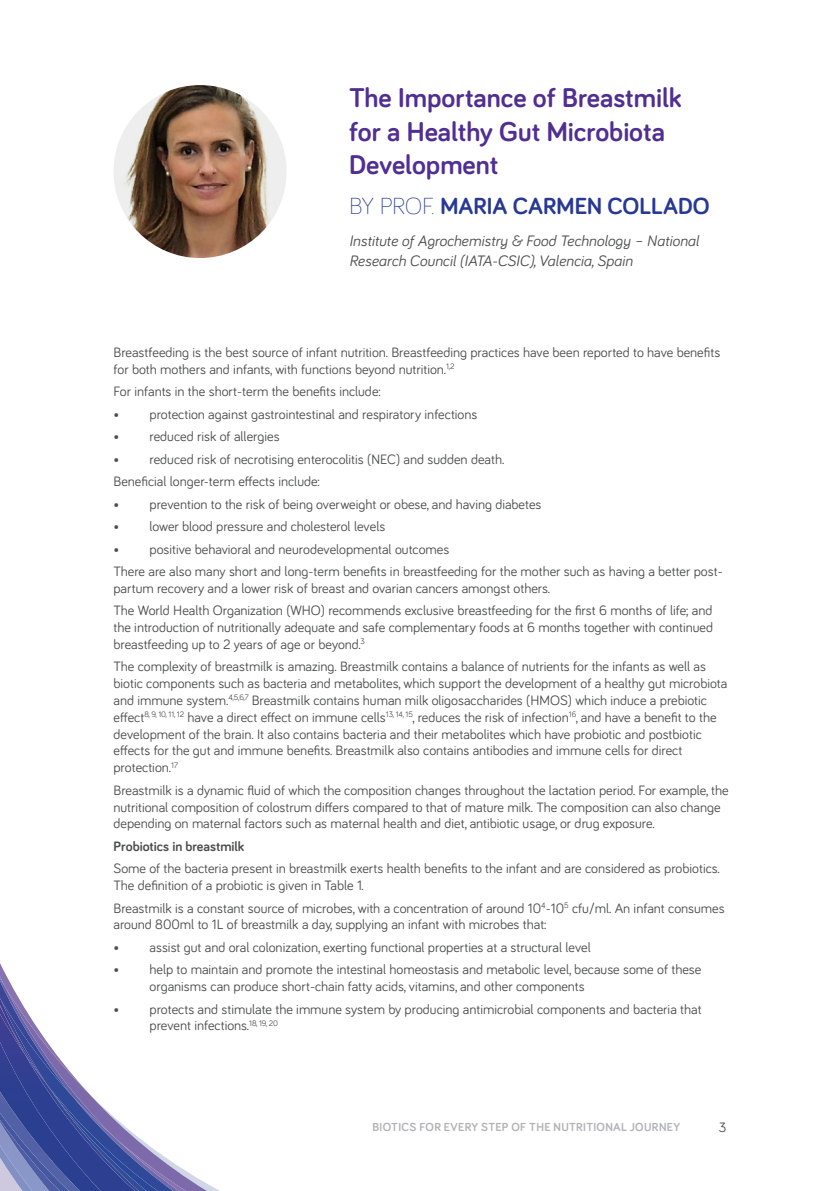
<style>
.page{position:relative;width:840px;height:1191px;background:#fff}
.page>*{position:absolute;margin:0;border:0;box-sizing:border-box;transform-origin:0 0}
.t1{font:700 28px/33.6px "Bariol";color:#502e92}
.t2{font:700 24px "Bariol";letter-spacing:-.005em;color:#273895}
.t3{font:italic 15.6px/20px "Bariol";color:#4b4c4d}
.t4{font:14px/16.8px "Bariol";color:#4b4c4d}
.t5{font:700 14px "Bariol";color:#4b4c4d}
.t6{font:700 12px "Bariol";letter-spacing:.03em;color:#b2b3b7}
.s1{font-weight:300}
</style>
<div class="page">
<svg style="left:0;top:976px;width:220px;height:215px"></svg>
<img style="left:1px;top:999px;width:172px;height:192px">
<img style="left:0;top:981px;width:73px;height:116px">
<img style="left:48px;top:1085px;width:110px;height:106px">
<img style="left:113px;top:85px;width:173px;height:173px;border-radius:86px">
<h1 class="t1" style="left:349px;top:80px;width:334px">The Importance of Breastmilk for a Healthy Gut Microbiota<br>Development</h1>
<h2 class="t2" style="left:349px;top:190px;width:362px"><span class="s1">BY PROF.</span> MARIA CARMEN COLLADO</h2>
<p class="t3" style="left:349px;top:230px;width:351px">Institute of Agrochemistry &amp; Food Technology – National<br>Research Council (IATA-CSIC), Valencia, Spain</p>
<p class="t4" style="left:113px;top:343px;width:608px">Breastfeeding is the best source of infant nutrition. Breastfeeding practices have been reported to have benefits for both mothers and infants, with functions beyond nutrition.<sup>1,2</sup></p>
<p class="t4" style="left:113px;top:382px;width:268px">For infants in the short-term the benefits include:</p>
<p class="t4" style="left:113px;top:405px;width:365px">• protection against gastrointestinal and respiratory infections</p>
<p class="t4" style="left:113px;top:427px;width:167px">• reduced risk of allergies</p>
<p class="t4" style="left:113px;top:447px;width:392px;line-height:22.4px">• reduced risk of necrotising enterocolitis (NEC) and sudden death.<br>Beneficial longer-term effects include:</p>
<p class="t4" style="left:113px;top:495px;width:429px">• prevention to the risk of being overweight or obese, and having diabetes</p>
<p class="t4" style="left:113px;top:517px;width:273px">• lower blood pressure and cholesterol levels</p>
<p class="t4" style="left:113px;top:537px;width:610px;line-height:22.4px">• positive behavioral and neurodevelopmental outcomes<br>There are also many short and long-term benefits in breastfeeding for the mother such as having a better post-</p>
<p class="t4" style="left:113px;top:576px;width:600px;line-height:22.4px">partum recovery and a lower risk of breast and ovarian cancers amongst others.<br>The World Health Organization (WHO) recommends exclusive breastfeeding for the first 6 months of life; and</p>
<p class="t4" style="left:113px;top:618px;width:600px">the introduction of nutritionally adequate and safe complementary foods at 6 months together with continued breastfeeding up to 2 years of age or beyond.<sup>3</sup></p>
<p class="t4" style="left:113px;top:657px;width:615px">The complexity of breastmilk is amazing. Breastmilk contains a balance of nutrients for the infants as well as biotic components such as bacteria and metabolites, which support the development of a healthy gut microbiota and immune system.<sup>4,5,6,7</sup> Breastmilk contains human milk oligosaccharides (HMOS) which induce a prebiotic effect<sup>8,</sup> <sup>9,</sup> <sup>10,</sup> <sup>11,</sup> <sup>12</sup> have a direct effect on immune cells<sup>13,</sup> <sup>14,</sup> <sup>15</sup>, reduces the risk of infection<sup>16</sup>, and have a benefit to the development of the brain. It also contains bacteria and their metabolites which have probiotic and postbiotic effects for the gut and immune benefits. Breastmilk also contains antibodies and immune cells for direct protection.<sup>17</sup></p>
<p class="t4" style="left:113px;top:781px;width:616px">Breastmilk is a dynamic fluid of which the composition changes throughout the lactation period. For example, the nutritional composition of colostrum differs compared to that of mature milk. The composition can also change depending on maternal factors such as maternal health and diet, antibiotic usage, or drug exposure.</p>
<p class="t5" style="left:113px;top:836px;width:132px">Probiotics in breastmilk</p>
<p class="t4" style="left:113px;top:859px;width:607px">Some of the bacteria present in breastmilk exerts health benefits to the infant and are considered as probiotics.<br>The definition of a probiotic is given in Table 1.</p>
<p class="t4" style="left:113px;top:898px;width:612px">Breastmilk is a constant source of microbes, with a concentration of around 10<sup>4</sup>-10<sup>5</sup> cfu/ml. An infant consumes around 800ml to 1L of breastmilk a day, supplying an infant with microbes that:</p>
<p class="t4" style="left:113px;top:938px;width:478px">• assist gut and oral colonization, exerting functional properties at a structural level</p>
<p class="t4" style="left:149px;top:960px;width:553px;text-indent:-36px">• help to maintain and promote the intestinal homeostasis and metabolic level, because some of these organisms can produce short-chain fatty acids, vitamins, and other components</p>
<p class="t4" style="left:149px;top:999px;width:553px;text-indent:-36px">• protects and stimulate the immune system by producing antimicrobial components and bacteria that prevent infections.<sup>18,</sup> <sup>19,</sup> <sup>20</sup></p>
<p class="t6" style="left:372px;top:1118px;width:309px">BIOTICS FOR EVERY STEP OF THE NUTRITIONAL JOURNEY</p>
<p class="t4" style="left:718px;top:1118px;width:9px">3</p>
</div>
